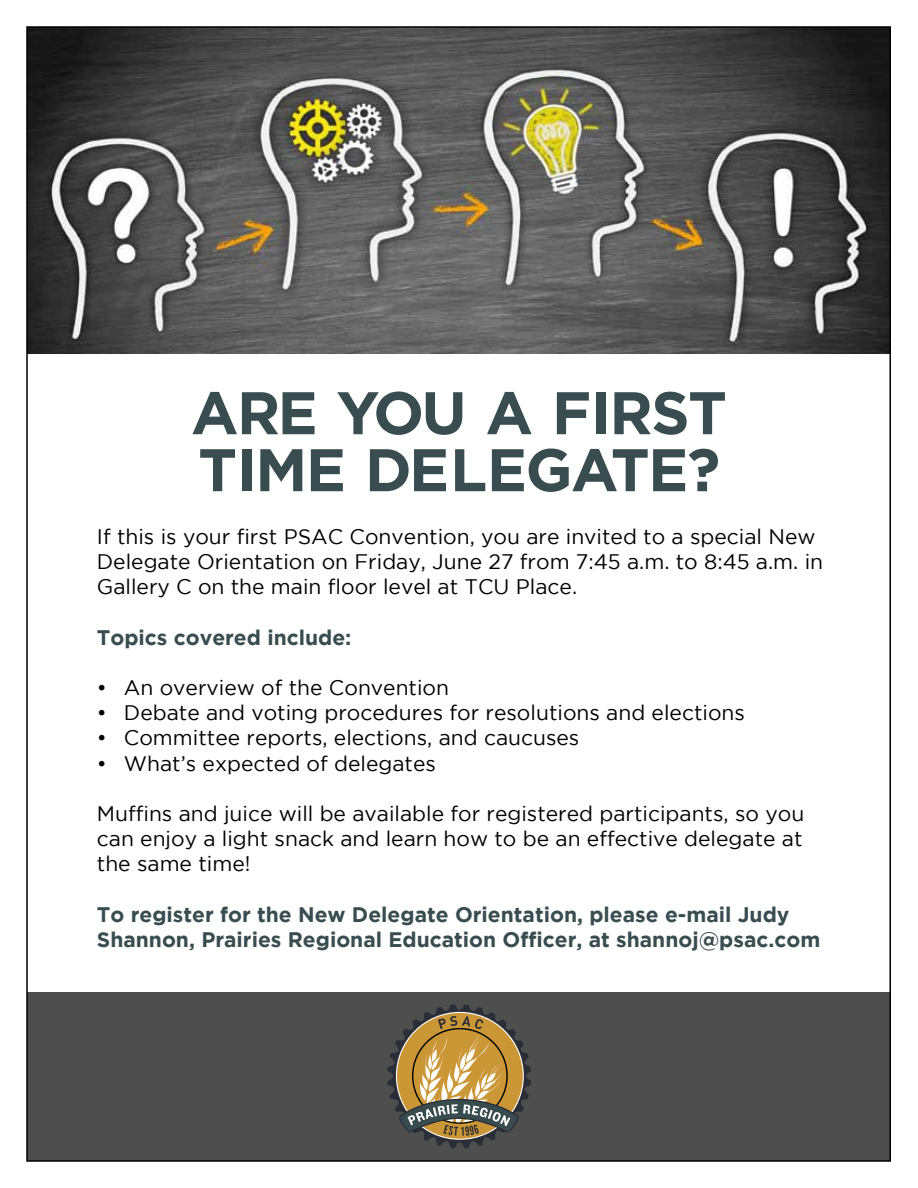
<style>
.page{position:relative;width:918px;height:1188px;background:#fff}
.page>*{position:absolute;margin:0;border:0;box-sizing:border-box;transform-origin:0 0}
.t1{font:700 60px/57px "Gotham";letter-spacing:-.025em;color:#394d51}
.t2{font:21px/25.2px "Gotham";color:#000}
.t3{font:700 21px/25.2px "Gotham";color:#394d51}
</style>
<div class="page">
<img style="left:29px;top:29px;width:859px;height:324px">
<div style="left:27px;top:992px;width:864px;height:169px;background:#4e4e4e"></div>
<svg style="left:387px;top:1004px;width:144px;height:145px"></svg>
<h1 class="t1" style="left:191px;top:383px;width:537px">ARE YOU A FIRST<br>TIME DELEGATE?</h1>
<p class="t2" style="left:97px;top:523px;width:728px">If this is your first PSAC Convention, you are invited to a special New<br>Delegate Orientation on Friday, June 27 from 7:45 a.m. to 8:45 a.m. in<br>Gallery C on the main floor level at TCU Place.</p>
<p class="t3" style="left:97px;top:624px;width:256px">Topics covered include:</p>
<p class="t2" style="left:97px;top:675px;width:354px">• An overview of the Convention</p>
<p class="t2" style="left:97px;top:700px;width:650px">• Debate and voting procedures for resolutions and elections</p>
<p class="t2" style="left:97px;top:725px;width:484px">• Committee reports, elections, and caucuses</p>
<p class="t2" style="left:97px;top:750px;width:341px">• What’s expected of delegates</p>
<p class="t2" style="left:97px;top:801px;width:709px;text-align:justify">Muffins and juice will be available for registered participants, so you can enjoy a light snack and learn how to be an effective delegate at the same time!</p>
<p class="t3" style="left:97px;top:901px;width:725px">To register for the New Delegate Orientation, please e-mail Judy<br>Shannon, Prairies Regional Education Officer, at shannoj@psac.com</p>
</div>
